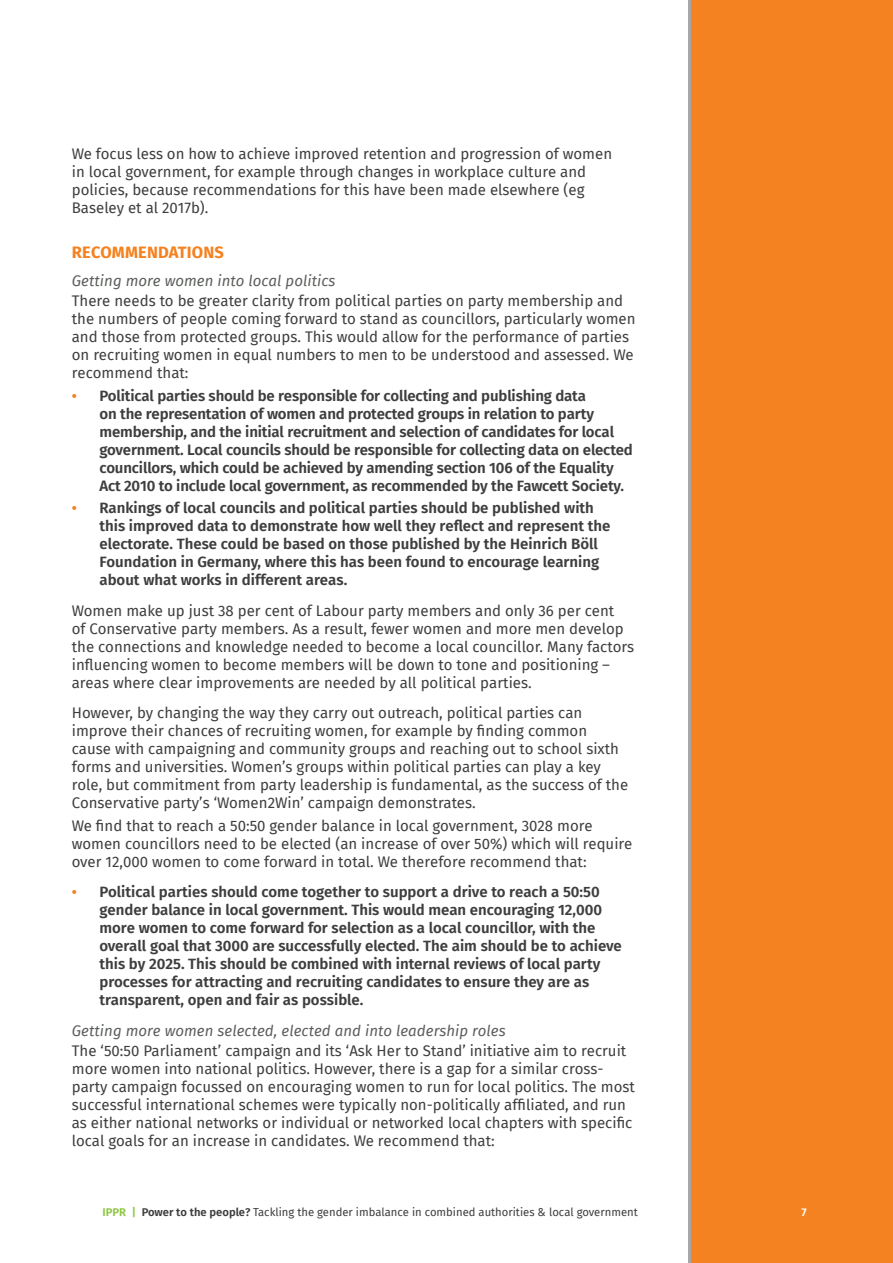
<style>
.page{position:relative;width:893px;height:1263px;background:#fff}
.page>*{position:absolute;margin:0;border:0;box-sizing:border-box;transform-origin:0 0}
.t1{font:700 16.5px "Fira Sans";letter-spacing:.01em;color:#f58220}
.t2{font:15px/18px "Fira Sans";color:#3e3e3f}
.t3{font:600 15px/18px "Fira Sans";color:#3e3e3f}
.t4{font:italic 15px "Fira Sans";letter-spacing:.005em;color:#5b5f5a}
.t5{font:11.25px "Fira Sans";color:#3e3e3f}
.t6{font:600 11.25px "Fira Sans";color:#fff}
.s1{color:#f58220}
.s2{font-weight:600;color:#8bc63e}
.s3{font-weight:600}
</style>
<div class="page">
<div style="left:688px;top:0;width:205px;height:1263px;background:#f58220"></div>
<p class="t2" style="left:72px;top:144px;width:542px">We focus less on how to achieve improved retention and progression of women in local government, for example through changes in workplace culture and policies, because recommendations for this have been made elsewhere (eg Baseley et al 2017b).</p>
<p class="t1" style="left:72px;top:238px;width:154px">RECOMMENDATIONS</p>
<p class="t4" style="left:72px;top:270px;width:265px">Getting more women into local politics</p>
<p class="t2" style="left:72px;top:292px;width:565px">There needs to be greater clarity from political parties on party membership and the numbers of people coming forward to stand as councillors, particularly women and those from protected groups. This would allow for the performance of parties on recruiting women in equal numbers to men to be understood and assessed. We recommend that:</p>
<p class="t3" style="left:99px;top:385px;width:535px;text-indent:-28px"><span class="s1">•</span> Political parties should be responsible for collecting and publishing data<br>on the representation of women and protected groups in relation to party membership, and the initial recruitment and selection of candidates for local government. Local councils should be responsible for collecting data on elected councillors, which could be achieved by amending section 106 of the Equality Act 2010 to include local government, as recommended by the Fawcett Society.</p>
<p class="t3" style="left:99px;top:498px;width:513px;text-indent:-28px"><span class="s1">•</span> Rankings of local councils and political parties should be published with this improved data to demonstrate how well they reflect and represent the electorate. These could be based on those published by the Heinrich Bӧll Foundation in Germany, where this has been found to encourage learning about what works in different areas.</p>
<p class="t2" style="left:72px;top:601px;width:564px">Women make up just 38 per cent of Labour party members and only 36 per cent<br>of Conservative party members. As a result, fewer women and more men develop the connections and knowledge needed to become a local councillor. Many factors influencing women to become members will be down to tone and positioning – areas where clear improvements are needed by all political parties.</p>
<p class="t2" style="left:72px;top:704px;width:558px">However, by changing the way they carry out outreach, political parties can improve their chances of recruiting women, for example by finding common cause with campaigning and community groups and reaching out to school sixth forms and universities. Women’s groups within political parties can play a key role, but commitment from party leadership is fundamental, as the success of the Conservative party’s ‘Women2Win’ campaign demonstrates.</p>
<p class="t2" style="left:72px;top:816px;width:562px">We find that to reach a 50:50 gender balance in local government, 3028 more women councillors need to be elected (an increase of over 50%) which will require over 12,000 women to come forward in total. We therefore recommend that:</p>
<p class="t3" style="left:99px;top:882px;width:524px;text-indent:-28px"><span class="s1">•</span> Political parties should come together to support a drive to reach a 50:50 gender balance in local government. This would mean encouraging 12,000 more women to come forward for selection as a local councillor, with the overall goal that 3000 are successfully elected. The aim should be to achieve this by 2025. This should be combined with internal reviews of local party processes for attracting and recruiting candidates to ensure they are as transparent, open and fair as possible.</p>
<p class="t4" style="left:72px;top:1020px;width:435px">Getting more women selected, elected and into leadership roles</p>
<p class="t2" style="left:72px;top:1042px;width:565px">The ‘50:50 Parliament’ campaign and its ‘Ask Her to Stand’ initiative aim to recruit more women into national politics. However, there is a gap for a similar cross&shy;party campaign focussed on encouraging women to run for local politics. The most successful international schemes were typically non-politically affiliated, and run as either national networks or individual or networked local chapters with specific local goals for an increase in candidates. We recommend that:</p>
<p class="t5" style="left:103px;top:1204px;width:537px"><span class="s2">IPPR |</span> <span class="s3">Power to the people?</span> Tackling the gender imbalance in combined authorities &amp; local government</p>
<p class="t6" style="left:801px;top:1203px;width:7px">7</p>
</div>
